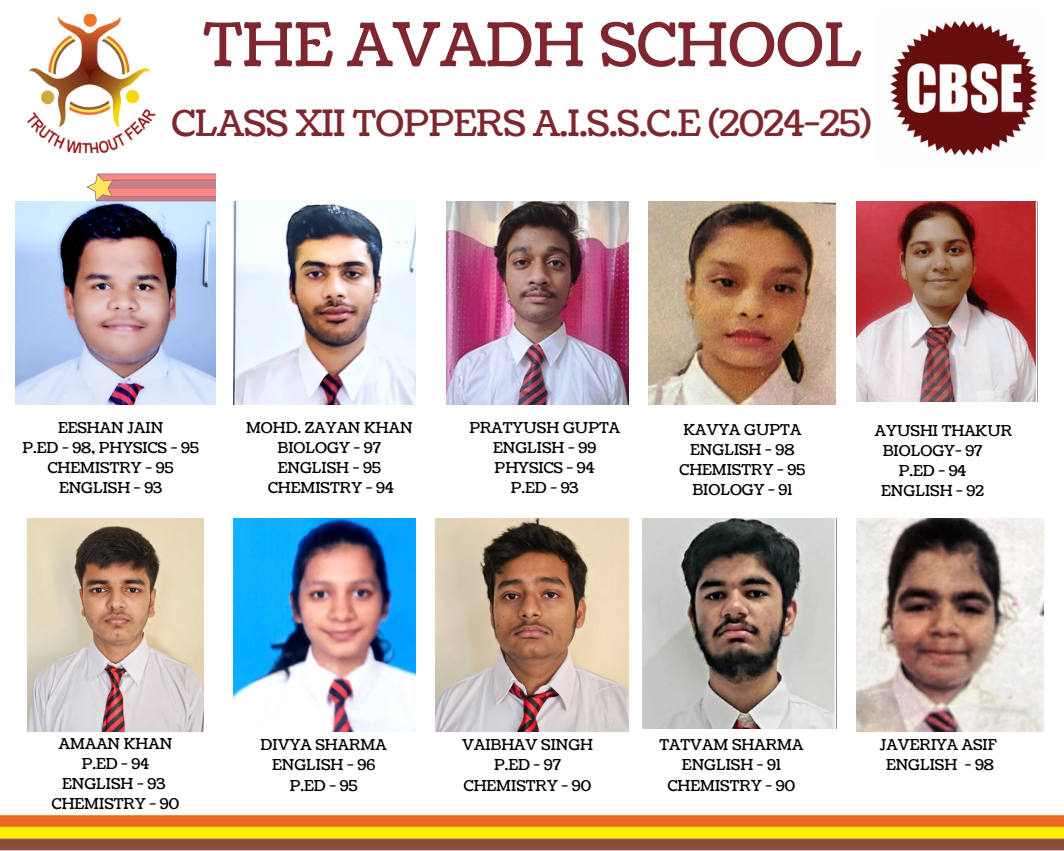
<style>
.page{position:relative;width:1064px;height:851px;background:#fff}
.page>*{position:absolute;margin:0;border:0;box-sizing:border-box;transform-origin:0 0}
.t1{font:60px "Coustard";color:#7f272f}
.t2{font:36px "Coustard";letter-spacing:-.02em;color:#7f272f}
.t3{font:15px/20.2px "Coustard";color:#000;text-align:center}
</style>
<div class="page">
<img style="left:27px;top:519px;width:177px;height:212px">
<img style="left:435px;top:519px;width:193px;height:212px">
<img style="left:233px;top:201px;width:182px;height:204px">
<img style="left:446px;top:201px;width:182px;height:204px">
<img style="left:856px;top:201px;width:180px;height:200px">
<img style="left:16px;top:201px;width:199px;height:204px">
<img style="left:648px;top:201px;width:187px;height:204px">
<img style="left:856px;top:519px;width:187px;height:212px">
<img style="left:642px;top:519px;width:194px;height:209px">
<img style="left:233px;top:519px;width:182px;height:212px">
<img style="left:27px;top:14px;width:128px;height:139px">
<img style="left:890px;top:20px;width:148px;height:136px">
<img style="left:0;top:814px;width:1063px;height:36px">
<img style="left:86px;top:173px;width:129px;height:28px">
<h1 class="t1" style="left:203px;top:5px;width:660px">THE AVADH SCHOOL</h1>
<h2 class="t2" style="left:172px;top:100px;width:701px">CLASS XII TOPPERS A.I.S.S.C.E (2024-25)</h2>
<p class="t3" style="left:22px;top:417px;width:178px">EESHAN JAIN<br>P.ED - 98, PHYSICS - 95<br>CHEMISTRY - 95<br>ENGLISH - 93</p>
<p class="t3" style="left:246px;top:417px;width:168px">MOHD. ZAYAN KHAN<br>BIOLOGY - 97<br>ENGLISH - 95<br>CHEMISTRY - 94</p>
<p class="t3" style="left:469px;top:417px;width:152px">PRATYUSH GUPTA<br>ENGLISH - 99<br>PHYSICS - 94<br>P.ED - 93</p>
<p class="t3" style="left:679px;top:419px;width:127px">KAVYA GUPTA<br>ENGLISH - 98<br>CHEMISTRY - 95<br>BIOLOGY - 91</p>
<p class="t3" style="left:874px;top:420px;width:139px">AYUSHI THAKUR</p>
<p class="t3" style="left:882px;top:441px;width:101px">BIOLOGY- 97</p>
<p class="t3" style="left:898px;top:461px;width:69px">P.ED - 94</p>
<p class="t3" style="left:881px;top:481px;width:104px">ENGLISH - 92</p>
<p class="t3" style="left:52px;top:733px;width:129px">AMAAN KHAN<br>P.ED - 94<br>ENGLISH - 93<br>CHEMISTRY - 90</p>
<p class="t3" style="left:260px;top:735px;width:127px">DIVYA SHARMA<br>ENGLISH - 96<br>P.ED - 95</p>
<p class="t3" style="left:462px;top:735px;width:132px">VAIBHAV SINGH<br>P.ED - 97<br>CHEMISTRY - 90</p>
<p class="t3" style="left:879px;top:735px;width:119px">JAVERIYA ASIF<br>ENGLISH - 98</p>
<p class="t3" style="left:659px;top:735px;width:145px">TATVAM SHARMA<br>ENGLISH - 91<br>CHEMISTRY - 90</p>
</div>
